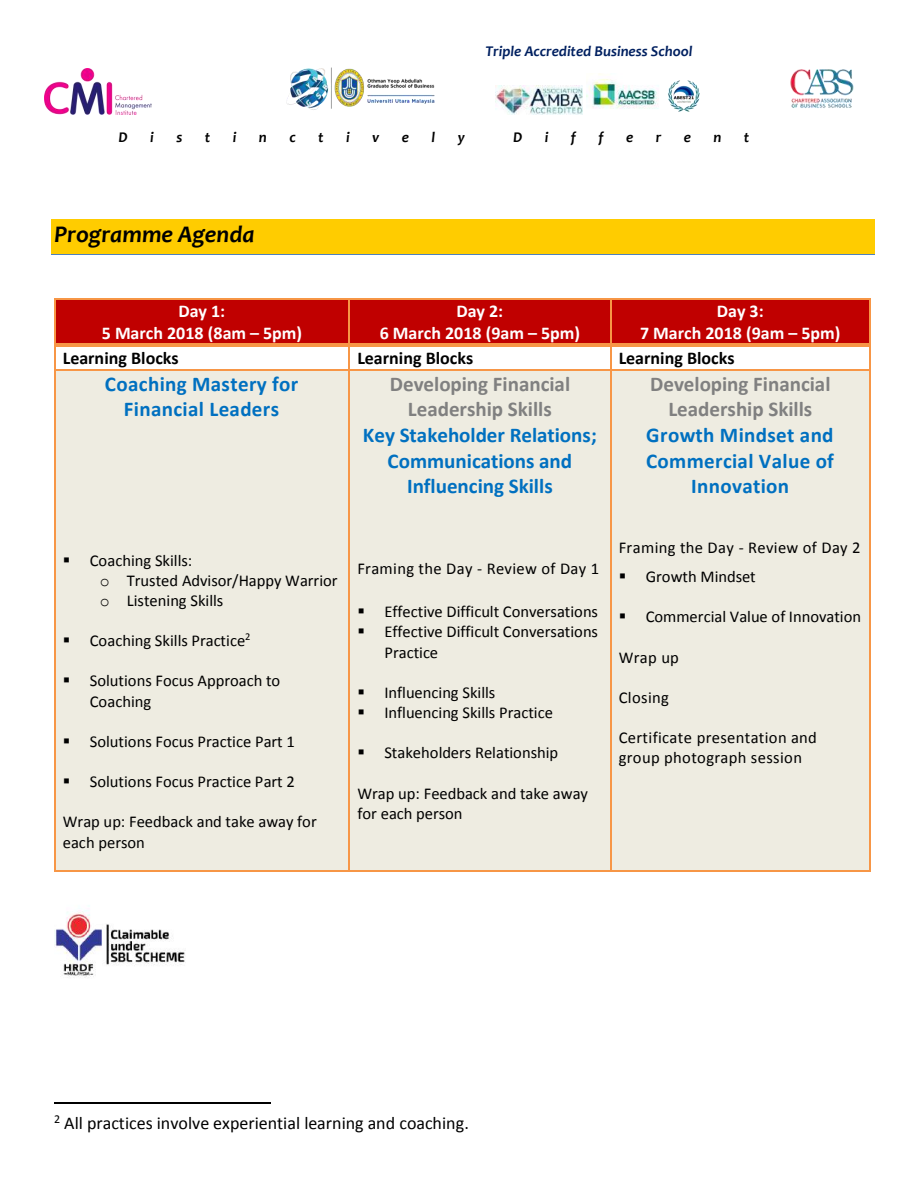
<style>
.page{position:relative;width:918px;height:1188px;background:#fff}
.page>*{position:absolute;margin:0;border:0;box-sizing:border-box;transform-origin:0 0}
.t1{font:italic 700 24px "Candara";color:#000}
.t2{font:700 21px/25.5px "Calibri";letter-spacing:.01em;color:#0070c0;text-align:center}
.t3{font:700 21px/25.5px "Calibri";color:#808080;text-align:center}
.t4{font:700 18px/21.9px "Calibri";color:#fff;text-align:center}
.t5{font:18px "Calibri";color:#000}
.t6{font:700 18px "Calibri";color:#000}
.t7{font:16.5px/20.1px "Calibri";color:#000}
.t8{font:16.5px/20.1px "Calibri";letter-spacing:.02em;color:#000}
.t9{font:italic 700 15px "Candara";color:#002060}
.t10{font:italic 700 15px "Candara";color:#000}
.s1{font-family:"Courier New"}
</style>
<div class="page">
<img style="left:44px;top:69px;width:108px;height:46px">
<img style="left:286px;top:67px;width:149px;height:43px">
<img style="left:496px;top:85px;width:86px;height:30px">
<img style="left:586px;top:73px;width:114px;height:39px">
<img style="left:790px;top:69px;width:64px;height:40px">
<div style="left:52px;top:219px;width:823px;height:36px;background:#fc0"></div>
<hr style="left:52px;top:255px;width:823px;height:1px;background:#4f81bd">
<div style="left:55px;top:300px;width:294px;height:44px;background:#c00000"></div>
<div style="left:350px;top:300px;width:260px;height:44px;background:#c00000"></div>
<div style="left:611px;top:300px;width:258px;height:44px;background:#c00000"></div>
<hr style="left:55px;top:298px;width:294px;height:2px;background:#f79646">
<hr style="left:350px;top:298px;width:260px;height:2px;background:#f79646">
<hr style="left:611px;top:298px;width:258px;height:2px;background:#f79646">
<hr style="left:54px;top:300px;width:1px;height:44px;background:#f79646">
<hr style="left:349px;top:300px;width:1px;height:44px;background:#f79646">
<hr style="left:610px;top:300px;width:1px;height:44px;background:#f79646">
<hr style="left:869px;top:300px;width:2px;height:44px;background:#f79646">
<hr style="left:55px;top:344px;width:294px;height:3px;background:#f79646">
<hr style="left:352px;top:344px;width:258px;height:3px;background:#f79646">
<hr style="left:613px;top:344px;width:256px;height:3px;background:#f79646">
<hr style="left:869px;top:347px;width:2px;height:22px;background:#f79646">
<div style="left:55px;top:371px;width:294px;height:500px;background:#eeece1"></div>
<div style="left:350px;top:371px;width:260px;height:500px;background:#eeece1"></div>
<div style="left:611px;top:371px;width:258px;height:500px;background:#eeece1"></div>
<svg style="left:54px;top:344px;width:1px;height:26px"></svg>
<hr style="left:55px;top:369px;width:294px;height:1px;background:#f79646">
<svg style="left:349px;top:344px;width:3px;height:26px"></svg>
<hr style="left:350px;top:369px;width:260px;height:1px;background:#f79646">
<svg style="left:610px;top:344px;width:3px;height:26px"></svg>
<hr style="left:611px;top:369px;width:258px;height:1px;background:#f79646">
<hr style="left:54px;top:370px;width:1px;height:501px;background:#f79646">
<hr style="left:55px;top:871px;width:294px;height:1px;background:#f79646">
<hr style="left:349px;top:370px;width:1px;height:501px;background:#f79646">
<hr style="left:350px;top:871px;width:260px;height:1px;background:#f79646">
<hr style="left:610px;top:370px;width:1px;height:501px;background:#f79646">
<hr style="left:611px;top:871px;width:258px;height:1px;background:#f79646">
<hr style="left:869px;top:370px;width:2px;height:501px;background:#f79646">
<hr style="left:54px;top:1103px;width:216px;height:1px;background:#000">
<img style="left:54px;top:905px;width:131px;height:73px">
<p class="t9" style="left:486px;top:45px;width:209px">Triple Accredited Business School</p>
<p class="t10" style="left:119px;top:131px;width:11px">D</p>
<p class="t10" style="left:150px;top:131px;width:5px">i</p>
<p class="t10" style="left:176px;top:131px;width:7px">s</p>
<p class="t10" style="left:205px;top:131px;width:7px">t</p>
<p class="t10" style="left:233px;top:131px;width:5px">i</p>
<p class="t10" style="left:259px;top:131px;width:9px">n</p>
<p class="t10" style="left:289px;top:131px;width:8px">c</p>
<p class="t10" style="left:318px;top:131px;width:7px">t</p>
<p class="t10" style="left:346px;top:131px;width:5px">i</p>
<p class="t10" style="left:372px;top:131px;width:9px">v</p>
<p class="t10" style="left:402px;top:131px;width:9px">e</p>
<p class="t10" style="left:431px;top:131px;width:5px">l</p>
<p class="t10" style="left:458px;top:131px;width:9px">y</p>
<p class="t10" style="left:513px;top:131px;width:11px">D</p>
<p class="t10" style="left:545px;top:131px;width:5px">i</p>
<p class="t10" style="left:571px;top:131px;width:7px">f</p>
<p class="t10" style="left:598px;top:131px;width:7px">f</p>
<p class="t10" style="left:626px;top:131px;width:9px">e</p>
<p class="t10" style="left:656px;top:131px;width:7px">r</p>
<p class="t10" style="left:684px;top:131px;width:9px">e</p>
<p class="t10" style="left:714px;top:131px;width:9px">n</p>
<p class="t10" style="left:744px;top:131px;width:7px">t</p>
<h1 class="t1" style="left:54px;top:225px;width:202px">Programme Agenda</h1>
<p class="t4" style="left:102px;top:301px;width:202px">Day 1:<br>5 March 2018 (8am – 5pm)</p>
<p class="t4" style="left:380px;top:301px;width:202px">Day 2:<br>6 March 2018 (9am – 5pm)</p>
<p class="t4" style="left:640px;top:301px;width:202px">Day 3:<br>7 March 2018 (9am – 5pm)</p>
<p class="t6" style="left:63px;top:351px;width:117px">Learning Blocks</p>
<p class="t6" style="left:357px;top:351px;width:117px">Learning Blocks</p>
<p class="t6" style="left:619px;top:351px;width:117px">Learning Blocks</p>
<p class="t2" style="left:105px;top:373px;width:195px">Coaching Mastery for<br>Financial Leaders</p>
<p class="t3" style="left:390px;top:373px;width:182px">Developing Financial<br>Leadership Skills</p>
<p class="t2" style="left:363px;top:424px;width:235px">Key Stakeholder Relations;<br>Communications and<br>Influencing Skills</p>
<p class="t3" style="left:650px;top:373px;width:182px">Developing Financial<br>Leadership Skills</p>
<p class="t2" style="left:646px;top:424px;width:189px">Growth Mindset and<br>Commercial Value of<br>Innovation</p>
<p class="t7" style="left:100px;top:551px;width:239px;text-indent:-37px">▪ Coaching Skills:<br><span class="s1">o</span> Trusted Advisor/Happy Warrior <span class="s1">o</span> Listening Skills</p>
<p class="t7" style="left:63px;top:632px;width:189px">▪ Coaching Skills Practice<sup>2</sup></p>
<p class="t7" style="left:90px;top:672px;width:192px;text-indent:-27px">▪ Solutions Focus Approach to<br>Coaching</p>
<p class="t7" style="left:63px;top:733px;width:234px">▪ Solutions Focus Practice Part 1</p>
<p class="t7" style="left:63px;top:773px;width:234px">▪ Solutions Focus Practice Part 2</p>
<p class="t7" style="left:63px;top:813px;width:255px">Wrap up: Feedback and take away for each person</p>
<p class="t8" style="left:357px;top:560px;width:243px">Framing the Day - Review of Day 1</p>
<p class="t7" style="left:357px;top:603px;width:242px">▪ Effective Difficult Conversations</p>
<p class="t7" style="left:384px;top:623px;width:215px;text-indent:-27px">▪ Effective Difficult Conversations<br>Practice</p>
<p class="t7" style="left:357px;top:684px;width:140px">▪ Influencing Skills</p>
<p class="t7" style="left:357px;top:704px;width:197px">▪ Influencing Skills Practice</p>
<p class="t7" style="left:357px;top:744px;width:202px">▪ Stakeholders Relationship</p>
<p class="t7" style="left:357px;top:785px;width:232px">Wrap up: Feedback and take away for each person</p>
<p class="t8" style="left:619px;top:539px;width:243px">Framing the Day - Review of Day 2</p>
<p class="t7" style="left:619px;top:568px;width:139px">▪ Growth Mindset</p>
<p class="t7" style="left:619px;top:608px;width:244px">▪ Commercial Value of Innovation</p>
<p class="t7" style="left:619px;top:648px;width:62px">Wrap up</p>
<p class="t8" style="left:619px;top:689px;width:52px">Closing</p>
<p class="t8" style="left:619px;top:729px;width:200px">Certificate presentation and group photograph session</p>
<p class="t5" style="left:54px;top:1116px;width:417px"><sup>2</sup> All practices involve experiential learning and coaching.</p>
</div>
